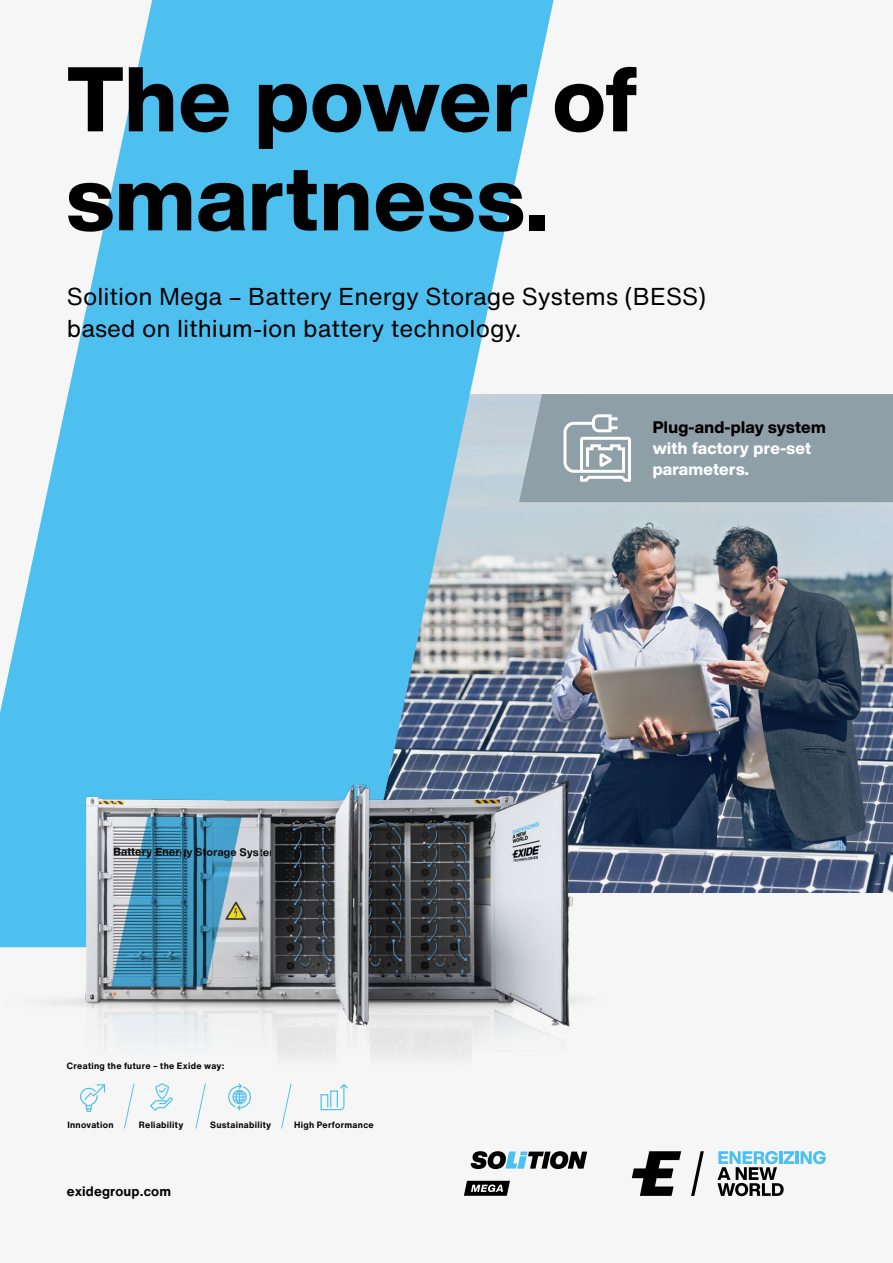
<style>
.page{position:relative;width:893px;height:1263px;background:#f6f6f6}
.page>*{position:absolute;margin:0;border:0;box-sizing:border-box;transform-origin:0 0}
.t1{font:800 90px/99px "Helvetica Now Display";letter-spacing:.015em;color:#000}
.t2{font:24px/31.5px "Helvetica Now Text";color:#000}
.t3{font:800 16.5px/21px "Helvetica Now Display";letter-spacing:.015em;color:#fff}
.t4{font:800 16.5px "Helvetica Now Display";letter-spacing:.02em;color:#000}
.t5{font:700 13.5px "Helvetica Now Text";letter-spacing:.01em;color:#000}
.t6{font:700 9px "Helvetica Now Text";letter-spacing:.035em;color:#000}
</style>
<div class="page">
<svg style="left:464px;top:1181px;width:46px;height:15px"></svg>
<svg style="left:470px;top:1151px;width:117px;height:18px"></svg>
<svg style="left:691px;top:1151px;width:13px;height:45px"></svg>
<svg style="left:632px;top:1151px;width:49px;height:45px"></svg>
<svg style="left:717px;top:1151px;width:109px;height:45px"></svg>
<img style="left:554px;top:502px;width:339px;height:390px">
<svg style="left:0;top:0;width:554px;height:718px;fill:#4ec0ef"></svg>
<img style="left:0;top:718px;width:684px;height:374px">
<svg style="left:519px;top:394px;width:374px;height:108px;background:#93a3ab"></svg>
<svg style="left:80px;top:1084px;width:25px;height:28px"></svg>
<svg style="left:228px;top:1083px;width:23px;height:28px"></svg>
<svg style="left:149px;top:1082px;width:25px;height:29px"></svg>
<svg style="left:320px;top:1083px;width:29px;height:28px"></svg>
<svg style="left:281px;top:1083px;width:11px;height:46px"></svg>
<svg style="left:195px;top:1083px;width:11px;height:46px"></svg>
<svg style="left:124px;top:1083px;width:10px;height:46px"></svg>
<h1 class="t1" style="left:67px;top:50px;width:573px">The power of smartness.</h1>
<p class="t2" style="left:67px;top:280px;width:641px">Solition Mega – Battery Energy Storage Systems (BESS) based on lithium-ion battery technology.</p>
<p class="t6" style="left:67px;top:1058px;width:159px">Creating the future – the Exide way:</p>
<p class="t6" style="left:67px;top:1118px;width:48px">Innovation</p>
<p class="t6" style="left:139px;top:1118px;width:46px">Reliability</p>
<p class="t6" style="left:210px;top:1118px;width:63px">Sustainability</p>
<p class="t6" style="left:294px;top:1118px;width:81px">High Performance</p>
<p class="t5" style="left:67px;top:1181px;width:106px">exidegroup.com</p>
<p class="t4" style="left:653px;top:416px;width:175px">Plug-and-play system</p>
<p class="t3" style="left:653px;top:438px;width:160px">with factory pre-set parameters.</p>
</div>
